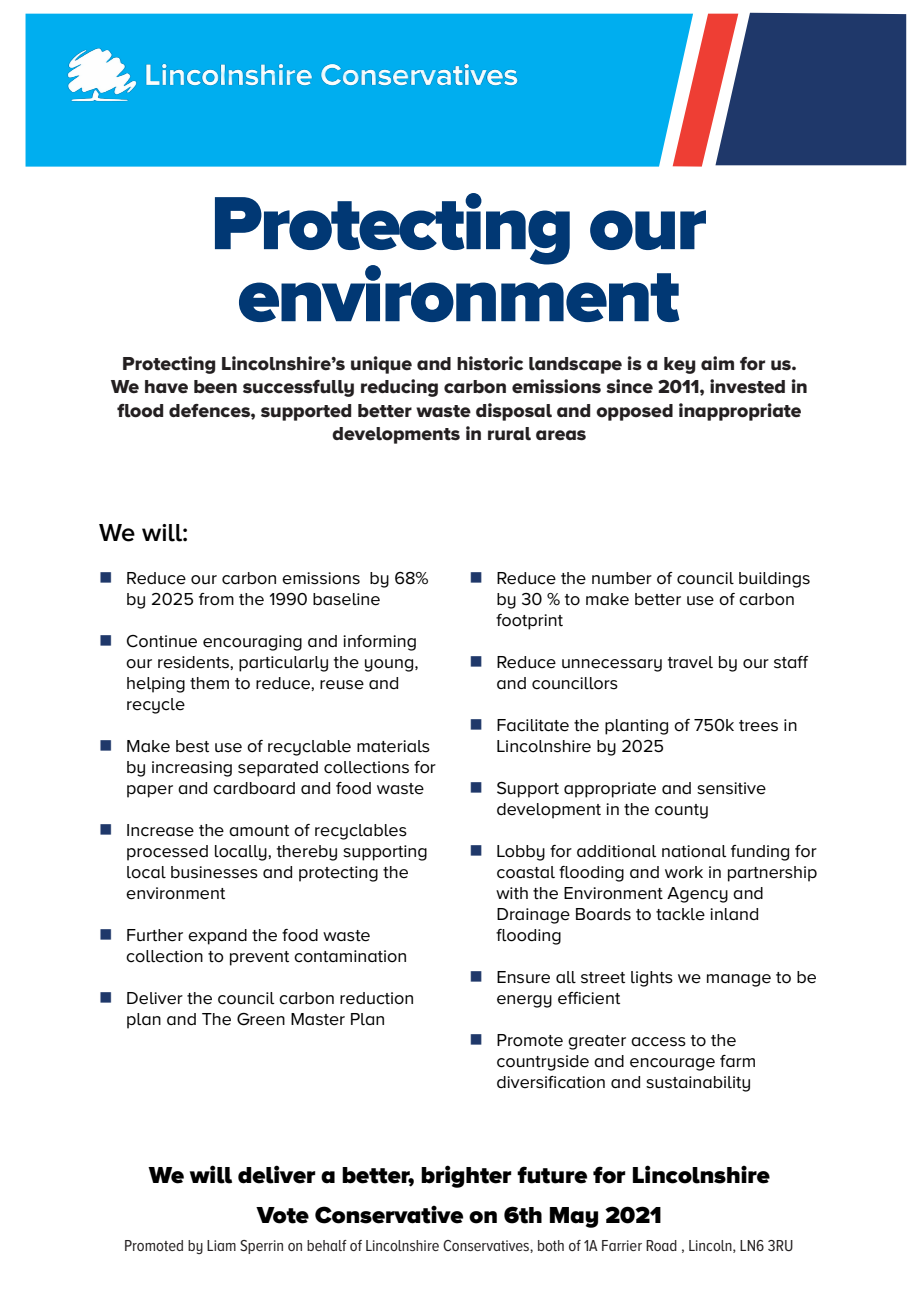
<style>
.page{position:relative;width:919px;height:1289px;background:#fff}
.page>*{position:absolute;margin:0;border:0;box-sizing:border-box;transform-origin:0 0}
.t1{font:900 78px/72px "Proxima Nova A";letter-spacing:-.03em;color:#013874;text-align:center}
.t2{font:600 25.5px "Proxima Nova A";color:#000}
.t3{font:900 24px "Proxima Nova A";color:#000}
.t4{font:19.5px/23.4px "Proxima Nova A Extrabld";color:#231f20;text-align:center}
.t5{font:18px/21px "Proxima Nova A";color:#000}
.t6{font:16.5px "Proxima Nova A Cond";color:#231f20}
</style>
<div class="page">
<div style="left:26px;top:14px;width:646px;height:153px;background:#00aeef"></div>
<svg style="left:672px;top:13px;width:234px;height:154px"></svg>
<img style="left:67px;top:40px;width:460px;height:69px">
<p class="t1" style="left:211px;top:185px;width:497px">Protecting our environment</p>
<p class="t4" style="left:122px;top:351px;width:675px">Protecting Lincolnshire’s unique and historic landscape is a key aim for us.</p>
<p class="t4" style="left:111px;top:374px;width:698px">We have been successfully reducing carbon emissions since 2011, invested in flood defences, supported better waste disposal and opposed inappropriate developments in rural areas</p>
<p class="t2" style="left:99px;top:518px;width:90px">We will:</p>
<p class="t5" style="left:126px;top:567px;width:304px">Reduce our carbon emissions by 68% by 2025 from the 1990 baseline</p>
<p class="t5" style="left:126px;top:630px;width:294px">Continue encouraging and informing our residents, particularly the young, helping them to reduce, reuse and recycle</p>
<p class="t5" style="left:126px;top:735px;width:311px">Make best use of recyclable materials by increasing separated collections for paper and cardboard and food waste</p>
<p class="t5" style="left:126px;top:819px;width:303px">Increase the amount of recyclables processed locally, thereby supporting local businesses and protecting the environment</p>
<p class="t5" style="left:126px;top:924px;width:282px">Further expand the food waste collection to prevent contamination</p>
<p class="t5" style="left:126px;top:987px;width:290px">Deliver the council carbon reduction plan and The Green Master Plan</p>
<p class="t5" style="left:496px;top:567px;width:315px">Reduce the number of council buildings by 30 % to make better use of carbon footprint</p>
<p class="t5" style="left:496px;top:651px;width:313px">Reduce unnecessary travel by our staff and councillors</p>
<p class="t5" style="left:496px;top:714px;width:303px">Facilitate the planting of 750k trees in<br>Lincolnshire by 2025</p>
<p class="t5" style="left:496px;top:777px;width:271px">Support appropriate and sensitive development in the county</p>
<p class="t5" style="left:496px;top:840px;width:322px">Lobby for additional national funding for coastal flooding and work in partnership with the Environment Agency and<br>Drainage Boards to tackle inland flooding</p>
<p class="t5" style="left:496px;top:966px;width:322px">Ensure all street lights we manage to be energy efficient</p>
<p class="t5" style="left:496px;top:1029px;width:261px">Promote greater access to the countryside and encourage farm diversification and sustainability</p>
<p class="t3" style="left:149px;top:1161px;width:622px">We will deliver a better, brighter future for Lincolnshire</p>
<p class="t3" style="left:257px;top:1200px;width:406px">Vote Conservative on 6th May 2021</p>
<p class="t6" style="left:124px;top:1236px;width:670px">Promoted by Liam Sperrin on behalf of Lincolnshire Conservatives, both of 1A Farrier Road , Lincoln, LN6 3RU</p>
</div>
